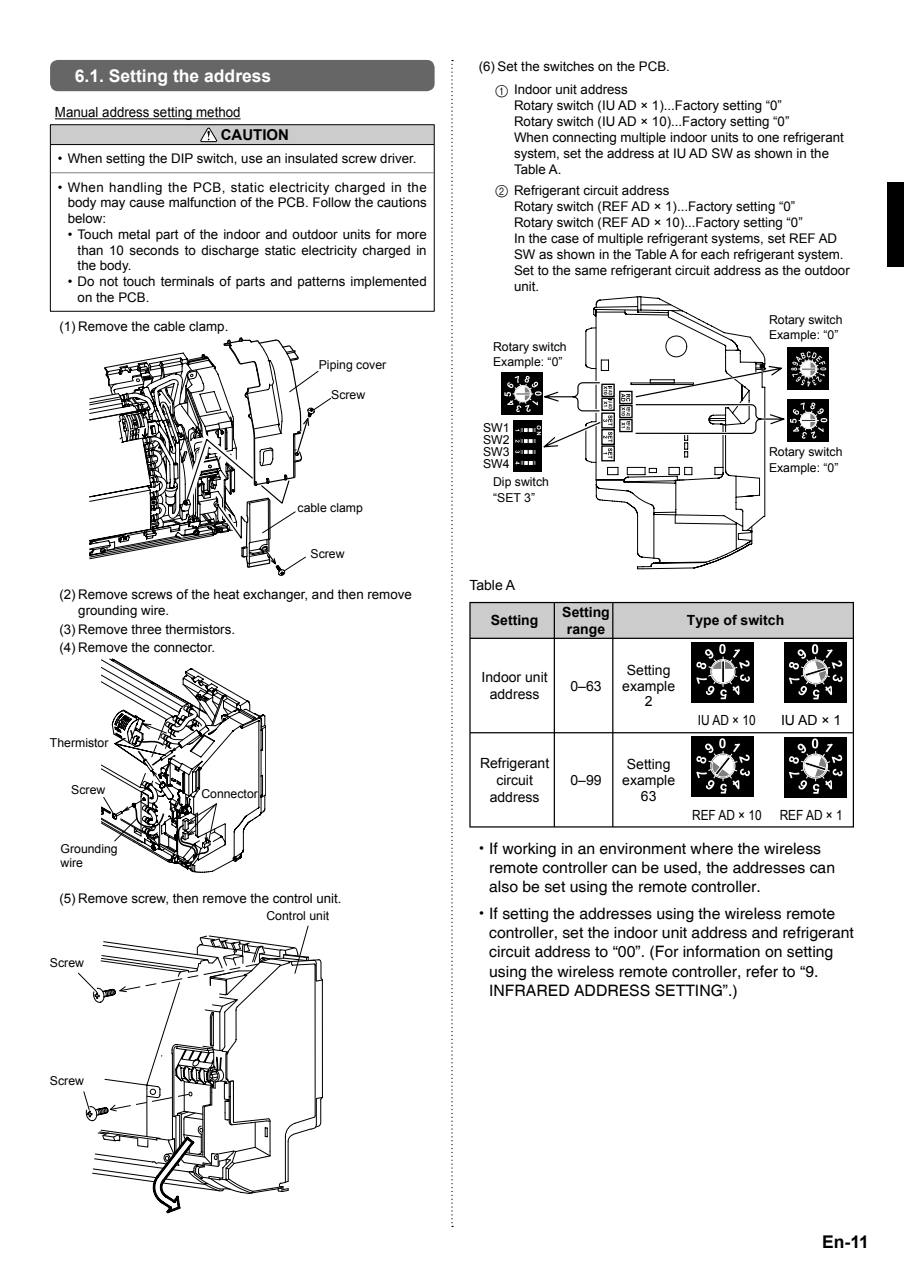
<style>
.page{position:relative;width:904px;height:1277px;background:#fff}
.page>*{position:absolute;margin:0;border:0;box-sizing:border-box;transform-origin:0 0}
.t1{font:700 17.5px "Arial";color:#fff}
.t2{font:700 17.5px "Arial";color:#000}
.t3{font:15.75px/19.2px "Helvetica";color:#000}
.t4{font:700 15.05px "Arial";color:#000}
.t5{font:14px/15.8px "Arial";color:#000;text-align:center}
.t6{font:700 14px/16.8px "Arial";color:#000;text-align:center}
.t7{font:14px "Arial";color:#000;scale:.95 1}
.t8{font:14px "Arial";color:#000;scale:.85 1}
.t9{font:13.3px/15.9px "Arial";color:#000}
.t10{font:12.25px/15.8px "Arial";color:#000}
.s1{font-family:"Round Num W Illust"}
.s2{font-family:"Arial";font-size:14px}
</style>
<div class="page">
<svg style="left:451px;top:60px;width:2px;height:1166px"></svg>
<div style="left:887px;top:182px;width:17px;height:85px;background:#000"></div>
<hr style="left:55px;top:118px;width:185px;height:1px;background:#000">
<div style="left:50px;top:60px;width:384px;height:31px;background:#666;border-radius:8px"></div>
<div style="left:50px;top:125px;width:384px;height:19px;background:#ccc"></div>
<svg style="left:51px;top:145px;width:383px;height:166px"></svg>
<hr style="left:50px;top:144px;width:384px;height:1px;background:#000">
<hr style="left:50px;top:173px;width:1px;height:138px;background:#000">
<hr style="left:434px;top:173px;width:1px;height:138px;background:#000">
<hr style="left:50px;top:311px;width:384px;height:1px;background:#000">
<hr style="left:51px;top:172px;width:383px;height:1px;background:#808080">
<hr style="left:50px;top:124px;width:384px;height:1px;background:#000">
<svg style="left:50px;top:125px;width:1px;height:48px"></svg>
<svg style="left:434px;top:125px;width:1px;height:48px"></svg>
<svg style="left:200px;top:128px;width:17px;height:14px"></svg>
<svg style="left:89px;top:337px;width:242px;height:231px"></svg>
<svg style="left:101px;top:658px;width:165px;height:214px"></svg>
<svg style="left:78px;top:925px;width:245px;height:287px"></svg>
<svg style="left:595px;top:296px;width:144px;height:273px"></svg>
<div style="left:502px;top:372px;width:41px;height:42px;background:#000"></div>
<div style="left:787px;top:399px;width:41px;height:42px;background:#000"></div>
<div style="left:787px;top:347px;width:41px;height:43px;background:#000"></div>
<svg style="left:504px;top:304px;width:323px;height:247px"></svg>
<div style="left:470px;top:603px;width:382px;height:34px;background:#ccc"></div>
<hr style="left:469px;top:602px;width:85px;height:1px;background:#000">
<hr style="left:469px;top:603px;width:1px;height:34px;background:#000">
<hr style="left:554px;top:602px;width:59px;height:1px;background:#000">
<hr style="left:553px;top:603px;width:2px;height:34px;background:#000">
<hr style="left:613px;top:602px;width:71px;height:1px;background:#000">
<hr style="left:612px;top:603px;width:1px;height:34px;background:#000">
<hr style="left:684px;top:602px;width:170px;height:1px;background:#000">
<hr style="left:852px;top:603px;width:2px;height:34px;background:#000">
<hr style="left:469px;top:637px;width:85px;height:2px;background:#000">
<hr style="left:469px;top:639px;width:1px;height:68px;background:#000">
<hr style="left:554px;top:637px;width:59px;height:2px;background:#000">
<hr style="left:553px;top:639px;width:2px;height:68px;background:#000">
<hr style="left:613px;top:637px;width:71px;height:2px;background:#000">
<hr style="left:612px;top:639px;width:1px;height:68px;background:#000">
<hr style="left:684px;top:637px;width:170px;height:2px;background:#000">
<hr style="left:852px;top:639px;width:2px;height:68px;background:#000">
<svg style="left:469px;top:707px;width:1px;height:25px"></svg>
<hr style="left:553px;top:707px;width:2px;height:25px;background:#000">
<svg style="left:612px;top:707px;width:1px;height:25px"></svg>
<hr style="left:852px;top:707px;width:2px;height:25px;background:#000">
<hr style="left:469px;top:732px;width:85px;height:1px;background:#000">
<hr style="left:469px;top:733px;width:1px;height:69px;background:#000">
<hr style="left:554px;top:732px;width:59px;height:1px;background:#000">
<hr style="left:553px;top:733px;width:2px;height:69px;background:#000">
<hr style="left:613px;top:732px;width:71px;height:1px;background:#000">
<hr style="left:612px;top:733px;width:1px;height:69px;background:#000">
<hr style="left:769px;top:732px;width:85px;height:1px;background:#000">
<hr style="left:852px;top:733px;width:2px;height:69px;background:#000">
<svg style="left:469px;top:802px;width:1px;height:24px"></svg>
<hr style="left:553px;top:802px;width:2px;height:24px;background:#000">
<svg style="left:612px;top:802px;width:1px;height:24px"></svg>
<hr style="left:852px;top:802px;width:2px;height:24px;background:#000">
<hr style="left:469px;top:826px;width:215px;height:1px;background:#000">
<hr style="left:769px;top:826px;width:85px;height:1px;background:#000">
<hr style="left:684px;top:732px;width:85px;height:1px;background:#000">
<hr style="left:684px;top:826px;width:85px;height:1px;background:#000">
<div style="left:691px;top:642px;width:63px;height:60px;background:#000"></div>
<svg style="left:696px;top:644px;width:54px;height:55px"></svg>
<div style="left:784px;top:642px;width:62px;height:61px;background:#000"></div>
<svg style="left:789px;top:644px;width:53px;height:55px"></svg>
<div style="left:691px;top:736px;width:63px;height:61px;background:#000"></div>
<svg style="left:696px;top:738px;width:54px;height:55px"></svg>
<div style="left:784px;top:736px;width:62px;height:61px;background:#000"></div>
<svg style="left:789px;top:738px;width:53px;height:55px"></svg>
<h1 class="t1" style="left:75px;top:66px;width:198px">6.1. Setting the address</h1>
<p class="t7" style="left:55px;top:105px;width:197px">Manual address setting method</p>
<p class="t4" style="left:221px;top:126px;width:70px">CAUTION</p>
<p class="t9" style="left:58px;top:151px;width:360px">• When setting the DIP switch, use an insulated screw driver.</p>
<p class="t9" style="left:68px;top:179px;width:360px;text-align:justify;text-indent:-10px">• When handling the PCB, static electricity charged in the body may cause malfunction of the PCB. Follow the cautions below:</p>
<p class="t9" style="left:78px;top:226px;width:350px;text-align:justify;text-indent:-10px">• Touch metal part of the indoor and outdoor units for more than 10 seconds to discharge static electricity charged in the body.</p>
<p class="t9" style="left:78px;top:274px;width:350px;text-indent:-10px">• Do not touch terminals of parts and patterns implemented on the PCB.</p>
<p class="t9" style="left:59px;top:318px;width:170px">(1) Remove the cable clamp.</p>
<p class="t10" style="left:319px;top:357px;width:69px">Piping cover</p>
<p class="t10" style="left:331px;top:387px;width:36px">Screw</p>
<p class="t10" style="left:297px;top:499px;width:67px">cable clamp</p>
<p class="t10" style="left:310px;top:546px;width:36px">Screw</p>
<p class="t9" style="left:78px;top:586px;width:335px;text-indent:-19px">(2) Remove screws of the heat exchanger, and then remove grounding wire.</p>
<p class="t9" style="left:59px;top:619px;width:177px;line-height:18.4px">(3) Remove three thermistors. (4) Remove the connector.</p>
<p class="t10" style="left:50px;top:734px;width:60px">Thermistor</p>
<p class="t10" style="left:71px;top:782px;width:36px">Screw</p>
<p class="t10" style="left:201px;top:786px;width:58px">Connector</p>
<p class="t10" style="left:61px;top:841px;width:59px;line-height:14px">Grounding wire</p>
<p class="t9" style="left:59px;top:890px;width:284px">(5) Remove screw, then remove the control unit.</p>
<p class="t10" style="left:266px;top:908px;width:64px">Control unit</p>
<p class="t10" style="left:50px;top:954px;width:36px">Screw</p>
<p class="t10" style="left:50px;top:1072px;width:36px">Screw</p>
<p class="t9" style="left:495px;top:55px;width:176px;line-height:23.1px;text-indent:-16px">(6) Set the switches on the PCB.<br><span class="s1">1</span> Indoor unit address</p>
<p class="t9" style="left:514px;top:98px;width:331px">Rotary switch (IU AD × 1)...Factory setting “0”<br>Rotary switch (IU AD × 10)...Factory setting “0”<br>When connecting multiple indoor units to one refrigerant system, set the address at IU AD SW as shown in the Table A.</p>
<p class="t9" style="left:514px;top:182px;width:337px;text-indent:-19px"><span class="s1">2</span> Refrigerant circuit address<br>Rotary switch (REF AD × 1)...Factory setting “0”<br>Rotary switch (REF AD × 10)...Factory setting “0”<br>In the case of multiple refrigerant systems, set REF AD SW as shown in the Table A for each refrigerant system.<br>Set to the same refrigerant circuit address as the outdoor unit.</p>
<p class="t10" style="left:493px;top:338px;width:75px">Rotary switch<br>Example: “0”</p>
<p class="t10" style="left:483px;top:421px;width:28px;line-height:12.2px;text-align:justify">SW1<br>SW2<br>SW3<br>SW4</p>
<p class="t10" style="left:493px;top:474px;width:57px">Dip switch “SET 3”</p>
<p class="t10" style="left:769px;top:311px;width:75px">Rotary switch<br>Example: “0”</p>
<p class="t10" style="left:769px;top:444px;width:75px">Rotary switch<br>Example: “0”</p>
<p class="t5" style="left:469px;top:577px;width:47px">Table A</p>
<p class="t6" style="left:491px;top:612px;width:49px">Setting</p>
<p class="t6" style="left:562px;top:603px;width:49px">Setting range</p>
<p class="t6" style="left:687px;top:612px;width:99px">Type of switch</p>
<p class="t5" style="left:481px;top:668px;width:68px;line-height:16.8px">Indoor unit address</p>
<p class="t5" style="left:570px;top:677px;width:33px">0–63</p>
<p class="t5" style="left:622px;top:662px;width:54px">Setting example<br>2</p>
<p class="t5" style="left:480px;top:754px;width:71px;line-height:16.8px">Refrigerant circuit address</p>
<p class="t5" style="left:570px;top:772px;width:33px">0–99</p>
<p class="t5" style="left:622px;top:756px;width:54px">Setting example<br>63</p>
<p class="t8" style="left:698px;top:712px;width:70px">IU AD × 10</p>
<p class="t5" style="left:781px;top:712px;width:62px">IU AD × 1</p>
<p class="t8" style="left:692px;top:806px;width:83px">REF AD × 10</p>
<p class="t8" style="left:779px;top:806px;width:76px">REF AD × 1</p>
<p class="t3" style="left:489px;top:838px;width:347px;text-indent:-10px"><span class="s2">•</span> If working in an environment where the wireless remote controller can be used, the addresses can also be set using the remote controller.</p>
<p class="t3" style="left:489px;top:903px;width:366px;text-indent:-10px"><span class="s2">•</span> If setting the addresses using the wireless remote controller, set the indoor unit address and refrigerant circuit address to “00”. (For information on setting using the wireless remote controller, refer to “9.<br>INFRARED ADDRESS SETTING”.)</p>
<h1 class="t2" style="left:822px;top:1232px;width:48px">En-11</h1>
</div>
